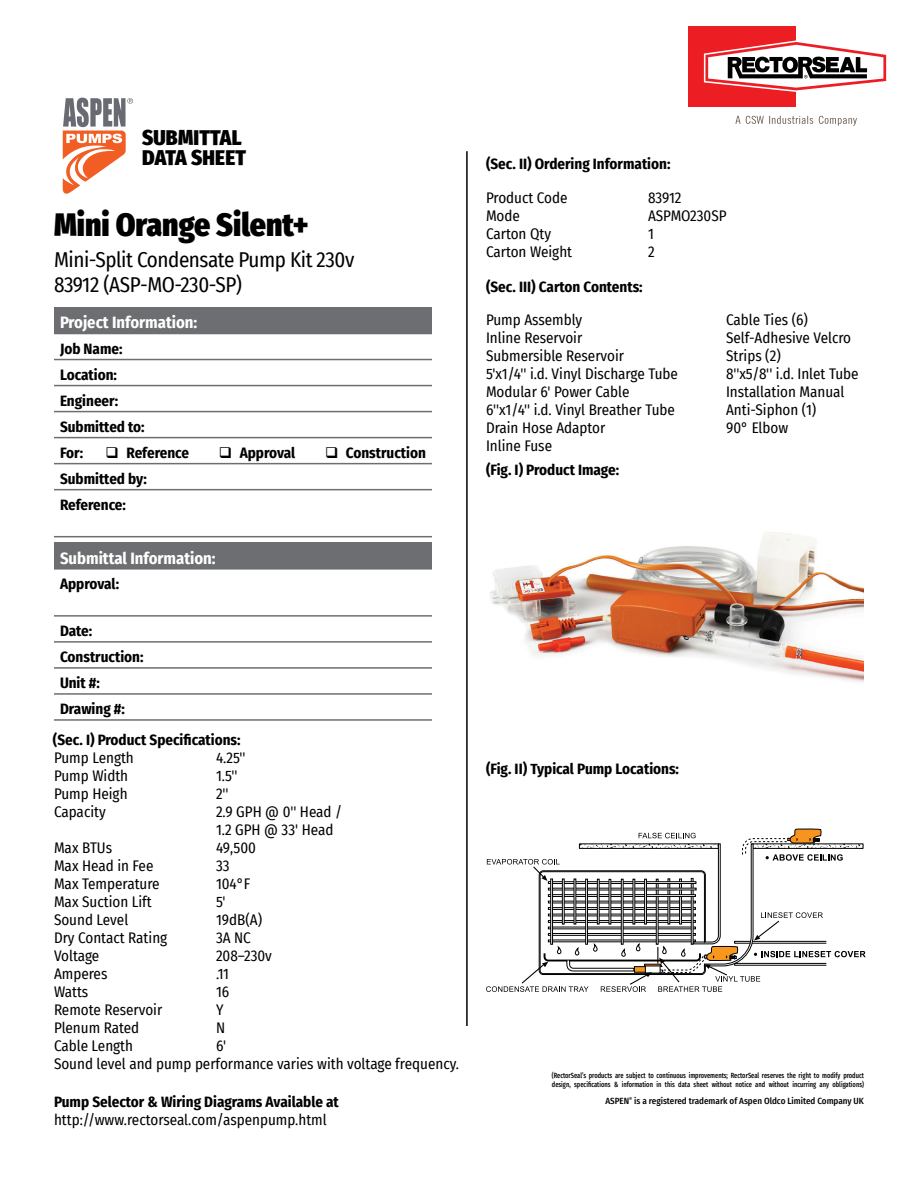
<style>
.page{position:relative;width:918px;height:1188px;background:#fff}
.page>*{position:absolute;margin:0;border:0;box-sizing:border-box;transform-origin:0 0}
.t1{font:900 31.5px "Fira Sans Condensed";color:#000}
.t2{font:21px/25.2px "Fira Sans Condensed";letter-spacing:-.02em;color:#000}
.t3{font:900 21px/19.5px "Fira Sans Condensed";letter-spacing:.01em;color:#000}
.t4{font:700 16.5px "Fira Sans Condensed";color:#fff}
.t5{font:15px/18px "Fira Sans Condensed";color:#000}
.t6{font:700 15px/26.1px "Fira Sans Condensed";color:#000}
.t7{font:500 9px "Fira Sans Condensed";color:#000}
.t8{font:500 7.5px/9px "Fira Sans Condensed";color:#000;scale:.85 1}
</style>
<div class="page">
<hr style="left:466px;top:151px;width:2px;height:875px;background:#000">
<div style="left:54px;top:307px;width:378px;height:27px;background:#6d6e71"></div>
<svg style="left:54px;top:334px;width:378px;height:157px"></svg>
<hr style="left:54px;top:359px;width:378px;height:1px;background:#6d6e71">
<hr style="left:54px;top:385px;width:378px;height:1px;background:#6d6e71">
<hr style="left:54px;top:411px;width:378px;height:1px;background:#6d6e71">
<hr style="left:54px;top:437px;width:378px;height:1px;background:#6d6e71">
<hr style="left:54px;top:463px;width:378px;height:1px;background:#6d6e71">
<hr style="left:54px;top:489px;width:378px;height:1px;background:#6d6e71">
<hr style="left:54px;top:536px;width:378px;height:1px;background:#6d6e71">
<div style="left:54px;top:542px;width:378px;height:28px;background:#6d6e71"></div>
<hr style="left:54px;top:615px;width:378px;height:2px;background:#6d6e71">
<hr style="left:54px;top:641px;width:378px;height:2px;background:#6d6e71">
<hr style="left:54px;top:667px;width:378px;height:2px;background:#6d6e71">
<hr style="left:54px;top:693px;width:378px;height:2px;background:#6d6e71">
<hr style="left:54px;top:719px;width:378px;height:2px;background:#6d6e71">
<svg style="left:63px;top:98px;width:70px;height:96px"></svg>
<div style="left:688px;top:26px;width:108px;height:81px;background:#ed1d24"></div>
<svg style="left:704px;top:40px;width:183px;height:52px"></svg>
<svg style="left:735px;top:116px;width:122px;height:10px"></svg>
<svg style="left:486px;top:828px;width:380px;height:164px"></svg>
<img style="left:490px;top:532px;width:374px;height:151px">
<svg style="left:91px;top:458px;width:22px;height:1px"></svg>
<svg style="left:119px;top:458px;width:15px;height:1px"></svg>
<svg style="left:211px;top:458px;width:15px;height:1px"></svg>
<svg style="left:318px;top:458px;width:15px;height:1px"></svg>
<h2 class="t3" style="left:142px;top:129px;width:105px">SUBMITTAL<br>DATA SHEET</h2>
<h1 class="t1" style="left:54px;top:206px;width:256px">Mini Orange Silent+</h1>
<h2 class="t2" style="left:54px;top:247px;width:302px">Mini-Split Condensate Pump Kit 230v<br>83912 (ASP-MO-230-SP)</h2>
<p class="t4" style="left:60px;top:313px;width:139px">Project Information:</p>
<p class="t6" style="left:60px;top:335px;width:86px">Job Name:<br>Location:<br>Engineer:<br>Submitted to:<br>For:</p>
<p class="t6" style="left:106px;top:440px;width:85px">❑ Reference</p>
<p class="t6" style="left:219px;top:440px;width:78px">❑ Approval</p>
<p class="t6" style="left:325px;top:440px;width:102px">❑ Construction</p>
<p class="t6" style="left:60px;top:466px;width:88px">Submitted by:<br>Reference:</p>
<p class="t4" style="left:60px;top:548px;width:157px">Submittal Information:</p>
<p class="t6" style="left:60px;top:571px;width:61px">Approval:</p>
<p class="t6" style="left:60px;top:618px;width:85px">Date:<br>Construction:<br>Unit #:<br>Drawing #:</p>
<p class="t6" style="left:53px;top:727px;width:189px">(Sec. I) Product Specifications:</p>
<p class="t5" style="left:54px;top:749px;width:81px">Pump Length</p>
<p class="t5" style="left:216px;top:749px;width:31px">4.25''</p>
<p class="t5" style="left:54px;top:767px;width:76px">Pump Width</p>
<p class="t5" style="left:216px;top:767px;width:23px">1.5''</p>
<p class="t5" style="left:54px;top:785px;width:75px">Pump Heigh</p>
<p class="t5" style="left:216px;top:785px;width:14px">2''</p>
<p class="t5" style="left:54px;top:803px;width:53px">Capacity</p>
<p class="t5" style="left:216px;top:803px;width:128px">2.9 GPH @ 0'' Head /<br>1.2 GPH @ 33' Head</p>
<p class="t5" style="left:54px;top:839px;width:60px">Max BTUs</p>
<p class="t5" style="left:216px;top:839px;width:42px">49,500</p>
<p class="t5" style="left:54px;top:857px;width:101px">Max Head in Fee</p>
<p class="t5" style="left:216px;top:857px;width:15px">33</p>
<p class="t5" style="left:54px;top:875px;width:107px">Max Temperature</p>
<p class="t5" style="left:216px;top:875px;width:36px">104°F</p>
<p class="t5" style="left:54px;top:893px;width:99px">Max Suction Lift</p>
<p class="t5" style="left:216px;top:893px;width:11px">5'</p>
<p class="t5" style="left:54px;top:911px;width:76px">Sound Level</p>
<p class="t5" style="left:216px;top:911px;width:48px">19dB(A)</p>
<p class="t5" style="left:54px;top:929px;width:115px">Dry Contact Rating</p>
<p class="t5" style="left:216px;top:929px;width:36px">3A NC</p>
<p class="t5" style="left:54px;top:947px;width:47px">Voltage</p>
<p class="t5" style="left:216px;top:947px;width:57px">208–230v</p>
<p class="t5" style="left:54px;top:965px;width:55px">Amperes</p>
<p class="t5" style="left:216px;top:965px;width:15px">.11</p>
<p class="t5" style="left:54px;top:983px;width:36px">Watts</p>
<p class="t5" style="left:216px;top:983px;width:15px">16</p>
<p class="t5" style="left:54px;top:1001px;width:110px">Remote Reservoir</p>
<p class="t5" style="left:216px;top:1001px;width:9px">Y</p>
<p class="t5" style="left:54px;top:1019px;width:87px">Plenum Rated</p>
<p class="t5" style="left:216px;top:1019px;width:11px">N</p>
<p class="t5" style="left:54px;top:1037px;width:81px">Cable Length</p>
<p class="t5" style="left:54px;top:1037px;width:407px;text-indent:162px">6'<br>Sound level and pump performance varies with voltage frequency.</p>
<p class="t6" style="left:54px;top:1088px;width:286px">Pump Selector &amp; Wiring Diagrams Available at</p>
<p class="t5" style="left:54px;top:1111px;width:274px">http://www.rectorseal.com/aspenpump.html</p>
<p class="t6" style="left:486px;top:151px;width:186px">(Sec. II) Ordering Information:</p>
<p class="t5" style="left:486px;top:189px;width:83px">Product Code</p>
<p class="t5" style="left:648px;top:189px;width:35px">83912</p>
<p class="t5" style="left:486px;top:207px;width:36px">Mode</p>
<p class="t5" style="left:648px;top:207px;width:80px">ASPMO230SP</p>
<p class="t5" style="left:486px;top:225px;width:67px">Carton Qty</p>
<p class="t5" style="left:648px;top:225px;width:7px">1</p>
<p class="t5" style="left:486px;top:243px;width:88px">Carton Weight</p>
<p class="t5" style="left:648px;top:243px;width:8px">2</p>
<p class="t6" style="left:486px;top:274px;width:158px">(Sec. III) Carton Contents:</p>
<p class="t5" style="left:486px;top:311px;width:193px">Pump Assembly<br>Inline Reservoir<br>Submersible Reservoir<br>5'x1/4'' i.d. Vinyl Discharge Tube<br>Modular 6' Power Cable<br>6''x1/4'' i.d. Vinyl Breather Tube<br>Drain Hose Adaptor<br>Inline Fuse</p>
<p class="t5" style="left:726px;top:311px;width:134px">Cable Ties (6)<br>Self-Adhesive Velcro<br>Strips (2)<br>8''x5/8'' i.d. Inlet Tube<br>Installation Manual<br>Anti-Siphon (1)<br>90° Elbow</p>
<p class="t6" style="left:486px;top:457px;width:135px">(Fig. I) Product Image:</p>
<p class="t6" style="left:486px;top:756px;width:195px">(Fig. II) Typical Pump Locations:</p>
<p class="t8" style="left:552px;top:1071px;width:369px">(RectorSeal’s products are subject to continuous improvements; RectorSeal reserves the right to modify product design, specifications &amp; information in this data sheet without notice and without incurring any obligations)</p>
<p class="t7" style="left:605px;top:1096px;width:260px">ASPEN<sup>®</sup> is a registered trademark of Aspen Oldco Limited Company UK</p>
</div>
